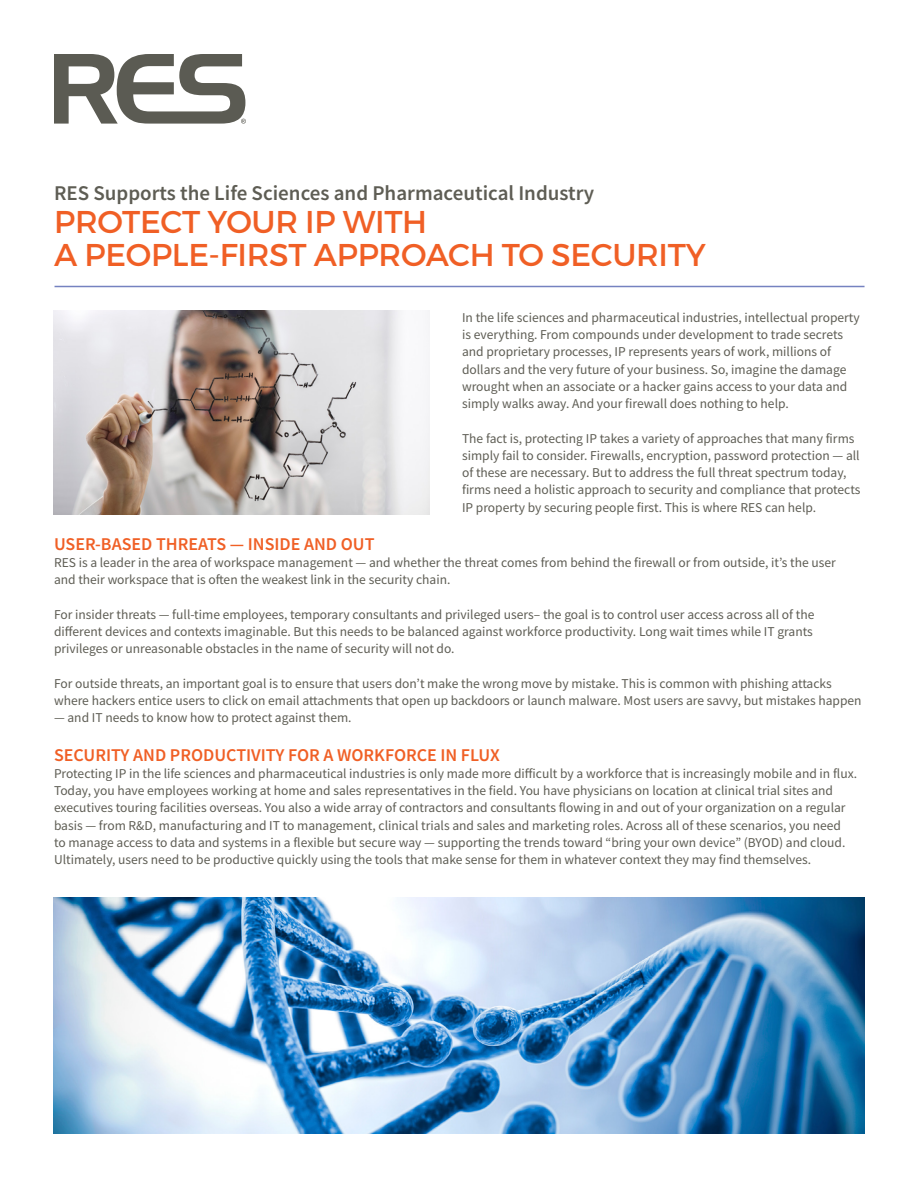
<style>
.page{position:relative;width:918px;height:1188px;background:#fff}
.page>*{position:absolute;margin:0;border:0;box-sizing:border-box;transform-origin:0 0}
.t1{font:31.5px/33px "Montserrat";letter-spacing:-.01em;color:#f05f25}
.t2{font:600 21px "Source Sans Pro";color:#5e5d54}
.t3{font:600 18px "Source Sans Pro";color:#f05f25}
.t4{font:13.5px/17.2px "Source Sans Pro";color:#5e5d54}
</style>
<div class="page">
<svg style="left:54px;top:54px;width:192px;height:70px"></svg>
<hr style="left:55px;top:286px;width:810px;height:1px;background:#7582c0">
<img style="left:54px;top:311px;width:376px;height:204px">
<img style="left:54px;top:897px;width:811px;height:237px">
<h2 class="t2" style="left:54px;top:179px;width:542px">RES Supports the Life Sciences and Pharmaceutical Industry</h2>
<h1 class="t1" style="left:54px;top:205px;width:653px">PROTECT YOUR IP WITH<br>A PEOPLE-FIRST APPROACH TO SECURITY</h1>
<p class="t4" style="left:462px;top:309px;width:399px">In the life sciences and pharmaceutical industries, intellectual property is everything. From compounds under development to trade secrets and proprietary processes, IP represents years of work, millions of dollars and the very future of your business. So, imagine the damage wrought when an associate or a hacker gains access to your data and simply walks away. And your firewall does nothing to help.</p>
<p class="t4" style="left:462px;top:429px;width:400px">The fact is, protecting IP takes a variety of approaches that many firms simply fail to consider. Firewalls, encryption, password protection — all of these are necessary. But to address the full threat spectrum today, firms need a holistic approach to security and compliance that protects IP property by securing people first. This is where RES can help.</p>
<h3 class="t3" style="left:54px;top:532px;width:322px">USER-BASED THREATS — INSIDE AND OUT</h3>
<p class="t4" style="left:54px;top:554px;width:783px">RES is a leader in the area of workspace management — and whether the threat comes from behind the firewall or from outside, it’s the user and their workspace that is often the weakest link in the security chain.</p>
<p class="t4" style="left:54px;top:606px;width:762px;text-align:justify">For insider threats — full-time employees, temporary consultants and privileged users– the goal is to control user access across all of the different devices and contexts imaginable. But this needs to be balanced against workforce productivity. Long wait times while IT grants privileges or unreasonable obstacles in the name of security will not do.</p>
<p class="t4" style="left:54px;top:675px;width:809px">For outside threats, an important goal is to ensure that users don’t make the wrong move by mistake. This is common with phishing attacks where hackers entice users to click on email attachments that open up backdoors or launch malware. Most users are savvy, but mistakes happen</p>
<p class="t4" style="left:54px;top:709px;width:299px">— and IT needs to know how to protect against them.</p>
<h3 class="t3" style="left:54px;top:743px;width:447px">SECURITY AND PRODUCTIVITY FOR A WORKFORCE IN FLUX</h3>
<p class="t4" style="left:54px;top:765px;width:805px">Protecting IP in the life sciences and pharmaceutical industries is only made more difficult by a workforce that is increasingly mobile and in flux.<br>Today, you have employees working at home and sales representatives in the field. You have physicians on location at clinical trial sites and executives touring facilities overseas. You also a wide array of contractors and consultants flowing in and out of your organization on a regular basis — from R&amp;D, manufacturing and IT to management, clinical trials and sales and marketing roles. Across all of these scenarios, you need<br>to manage access to data and systems in a flexible but secure way — supporting the trends toward “bring your own device” (BYOD) and cloud.<br>Ultimately, users need to be productive quickly using the tools that make sense for them in whatever context they may find themselves.</p>
</div>
